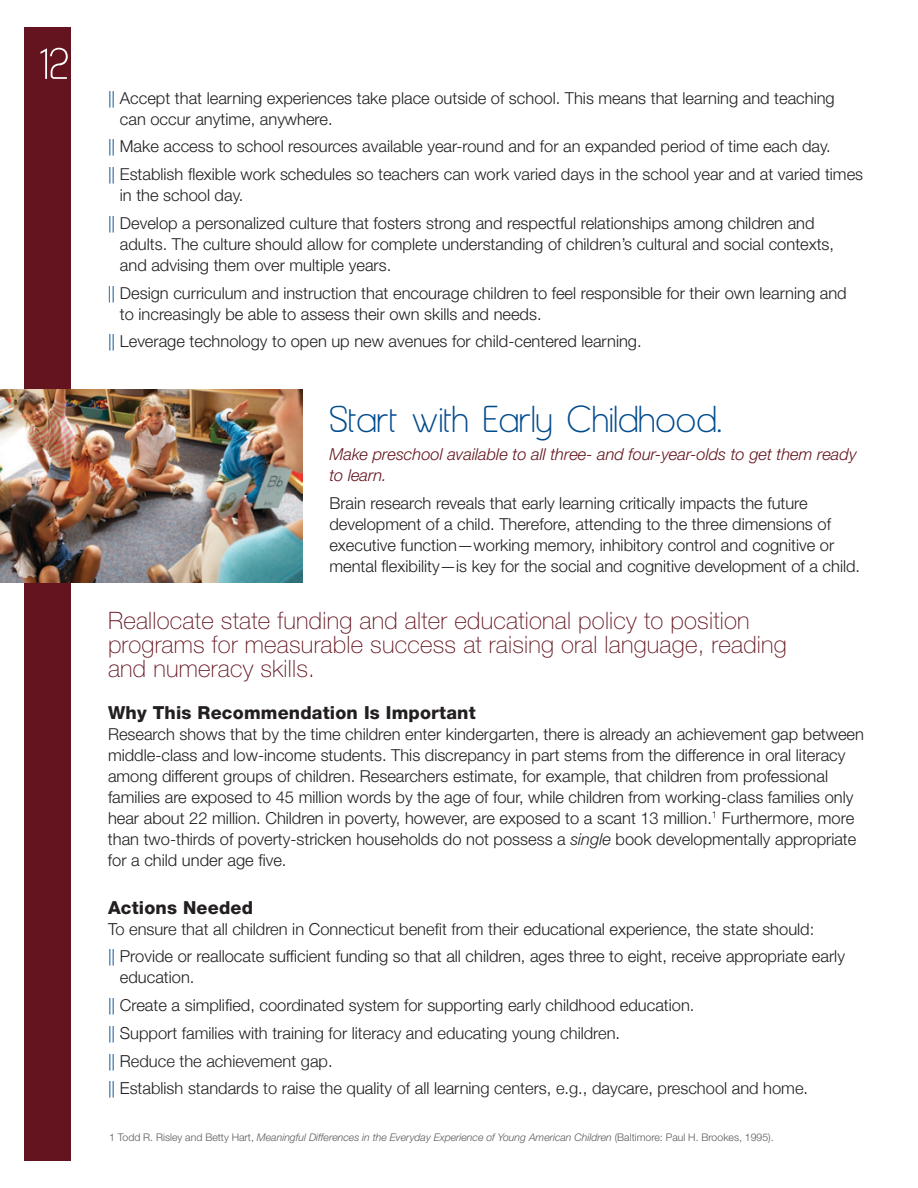
<style>
.page{position:relative;width:918px;height:1188px;background:#fff}
.page>*{position:absolute;margin:0;border:0;box-sizing:border-box;transform-origin:0 0}
.t1{font:52.5px "Asenine";color:#fff}
.t2{font:45px "Asenine";letter-spacing:.02em;color:#004b8e}
.t3{font:100 24px/24px "Helvetica Neue LT Std";letter-spacing:.01em;color:#63141e}
.t4{font:800 18px "Helvetica Neue LT Std";letter-spacing:.01em;color:#231f20}
.t5{font:300 16.5px/21px "Helvetica Neue LT Std";color:#231f20}
.t6{font:300 16.5px/27.8px "Helvetica Neue";color:#231f20}
.t7{font:italic 300 16.5px/21px "Helvetica Neue LT Std";color:#63141e}
.t8{font:italic 300 10.5px "Helvetica Neue LT Std";color:#58595b}
.s1{color:#004b8e}
.s2{font-style:italic}
.s3{font-family:"Helvetica Neue LT Std"}
.s4{font-family:"Helvetica Neue LT Std";color:#004b8e}
.s5{font-style:normal}
</style>
<div class="page">
<div style="left:25px;top:27px;width:46px;height:1134px;background:#63141e"></div>
<img style="left:0;top:390px;width:302px;height:193px">
<h1 class="t1" style="left:40px;top:37px;width:31px">12</h1>
<p class="t5" style="left:120px;top:87px;width:716px;text-indent:-12px"><span class="s1">||</span> Accept that learning experiences take place outside of school. This means that learning and teaching can occur anytime, anywhere.</p>
<p class="t5" style="left:108px;top:132px;width:757px;line-height:27.8px"><span class="s1">||</span> Make access to school resources available year-round and for an expanded period of time each day.<br><span class="s1">||</span> Establish flexible work schedules so teachers can work varied days in the school year and at varied times</p>
<p class="t5" style="left:108px;top:181px;width:708px;line-height:27.8px;text-indent:12px">in the school day.<br><span class="s1">||</span> Develop a personalized culture that fosters strong and respectful relationships among children and</p>
<p class="t5" style="left:120px;top:233px;width:716px">adults. The culture should allow for complete understanding of children’s cultural and social contexts, and advising them over multiple years.</p>
<p class="t5" style="left:120px;top:282px;width:728px;text-indent:-12px"><span class="s1">||</span> Design curriculum and instruction that encourage children to feel responsible for their own learning and to increasingly be able to assess their own skills and needs.</p>
<p class="t5" style="left:108px;top:331px;width:535px"><span class="s1">||</span> Leverage technology to open up new avenues for child-centered learning.</p>
<h2 class="t2" style="left:329px;top:396px;width:394px">Start with Early Childhood.</h2>
<p class="t7" style="left:329px;top:443px;width:529px">Make preschool available to all three- and four-year-olds to get them ready to learn.</p>
<p class="t5" style="left:329px;top:492px;width:532px">Brain research reveals that early learning critically impacts the future development of a child. Therefore, attending to the three dimensions of executive function—working memory, inhibitory control and cognitive or mental flexibility—is key for the social and cognitive development of a child.</p>
<h3 class="t3" style="left:108px;top:609px;width:680px">Reallocate state funding and alter educational policy to position programs for measurable success at raising oral language, reading and numeracy skills.</h3>
<p class="t4" style="left:108px;top:701px;width:369px">Why This Recommendation Is Important</p>
<p class="t5" style="left:108px;top:723px;width:758px">Research shows that by the time children enter kindergarten, there is already an achievement gap between middle-class and low-income students. This discrepancy in part stems from the difference in oral literacy among different groups of children. Researchers estimate, for example, that children from professional families are exposed to 45 million words by the age of four, while children from working-class families only hear about 22 million. Children in poverty, however, are exposed to a scant 13 million.<sup>1</sup> Furthermore, more than two-thirds of poverty-stricken households do not possess a <span class="s2">single</span> book developmentally appropriate for a child under age five.</p>
<p class="t4" style="left:108px;top:896px;width:147px">Actions Needed</p>
<p class="t6" style="left:108px;top:914px;width:708px">To ensure that all children in Connecticut benefit from their <span class="s3">educational experience, the state should:</span></p>
<p class="t5" style="left:120px;top:946px;width:727px;text-indent:-12px"><span class="s1">||</span> Provide or reallocate sufficient funding so that all children, ages three to eight, receive appropriate early education.</p>
<p class="t5" style="left:108px;top:994px;width:588px"><span class="s1">||</span> Create a simplified, coordinated system for supporting early childhood education.</p>
<p class="t6" style="left:108px;top:1019px;width:702px"><span class="s4">||</span> Support families with training for literacy and educating young children.<br><span class="s4">||</span> Reduce the achievement gap.<br><span class="s4">||</span> Establish standards to raise the quality of all learning centers, e.g., daycare, preschool and home.</p>
<p class="t8" style="left:109px;top:1132px;width:666px"><span class="s5">1 Todd R. Risley and Betty Hart,</span> Meaningful Differences in the Everyday Experience of Young American Children <span class="s5">(Baltimore: Paul H. Brookes, 1995).</span></p>
</div>
